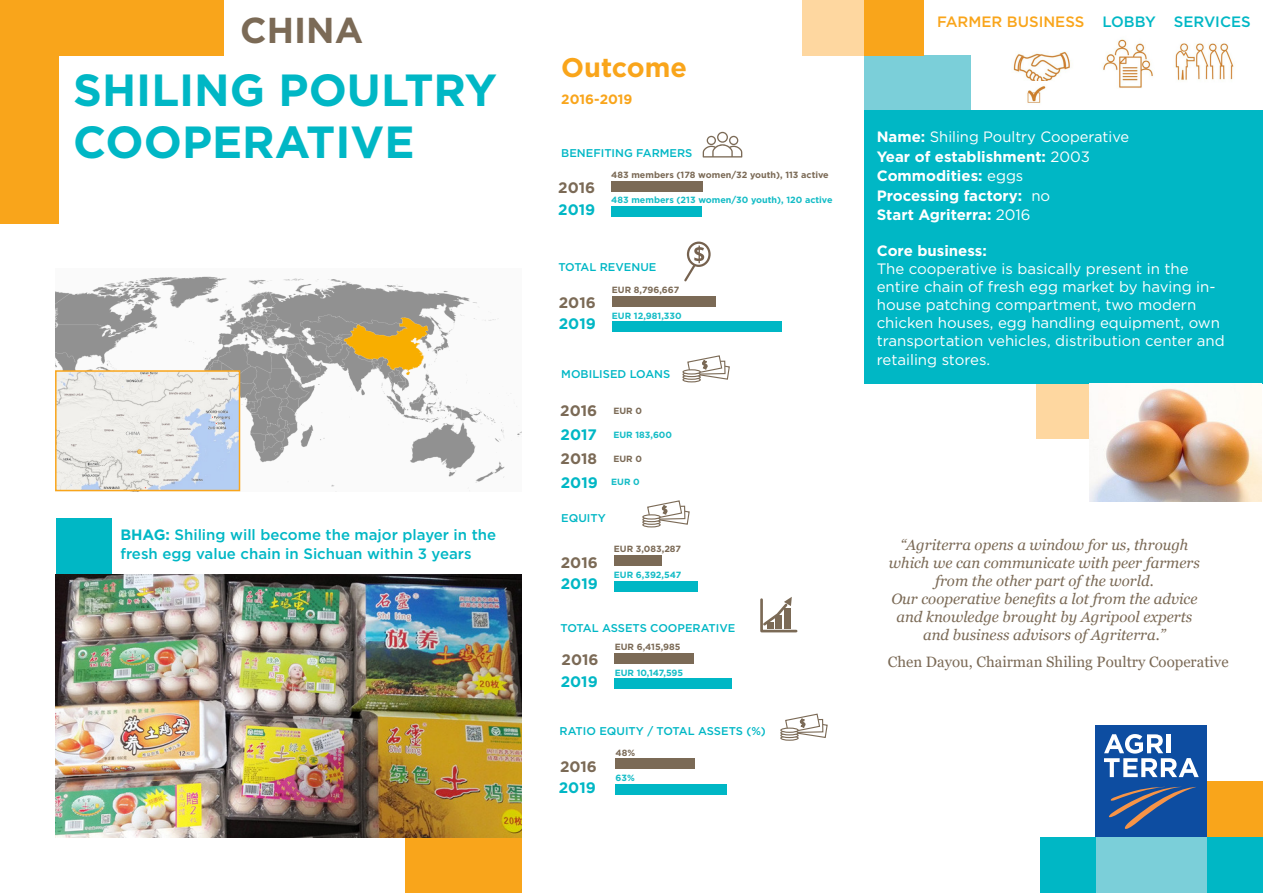
<style>
.page{position:relative;width:1263px;height:893px;background:#fff}
.page>*{position:absolute;margin:0;border:0;box-sizing:border-box;transform-origin:0 0}
.t1{font:700 45px/52.5px "Gotham";color:#00b7c5}
.t2{font:700 36px "Gotham";color:#7b6a56}
.t3{font:700 27px "Gotham";color:#f9a51b}
.t4{font:700 15.15px "Gotham";color:#00b7c5}
.t5{font:700 15.15px "Gotham";color:#7b6a56}
.t6{font:15px/18px "Gotham";color:#fff}
.t7{font:italic 15px/18px "Georgia";color:#7b6a56;text-align:center}
.t8{font:500 15px/19.5px "Gotham";color:#00b7c5}
.t9{font:700 15px/19.5px "Gotham";color:#fff}
.t10{font:15px "Georgia";color:#7b6a56}
.t11{font:500 15px "Gotham";color:#f9a51b}
.t12{font:700 13.5px "Gotham";color:#f9a51b}
.t13{font:500 11.25px "Gotham";color:#00b7c5}
.t14{font:700 9px "Gotham";color:#14bcc6}
.t15{font:700 9px "Gotham";color:#7b6a56}
.s1{font-weight:700}
.s2{color:#00b7c5}
.s3{font-weight:400}
</style>
<div class="page">
<div style="left:1207px;top:837px;width:56px;height:56px;background:#00b7c5"></div>
<div style="left:1207px;top:781px;width:56px;height:56px;background:#f9a51b"></div>
<div style="left:1095px;top:837px;width:112px;height:56px;background:#7bcfd9"></div>
<div style="left:0;top:0;width:223px;height:223px;background:#f9a51b"></div>
<div style="left:59px;top:56px;width:459px;height:176px;background:#fff"></div>
<div style="left:56px;top:518px;width:56px;height:56px;background:#00b7c5"></div>
<div style="left:405px;top:837px;width:117px;height:56px;background:#f9a51b"></div>
<div style="left:1035px;top:383px;width:56px;height:56px;background:#fed7a0"></div>
<div style="left:1040px;top:837px;width:55px;height:56px;background:#00b7c5"></div>
<img style="left:1013px;top:51px;width:57px;height:30px">
<img style="left:1103px;top:39px;width:50px;height:49px">
<img style="left:1175px;top:43px;width:59px;height:38px">
<img style="left:1027px;top:86px;width:19px;height:17px">
<img style="left:56px;top:276px;width:465px;height:215px">
<div style="left:1095px;top:725px;width:112px;height:112px;background:#0d4da1"></div>
<svg style="left:1104px;top:734px;width:95px;height:43px"></svg>
<svg style="left:1109px;top:786px;width:87px;height:43px"></svg>
<div style="left:864px;top:110px;width:399px;height:273px;background:#00b7c5"></div>
<img style="left:58px;top:373px;width:179px;height:115px">
<div style="left:55px;top:370px;width:185px;height:121px;border:2px solid #f9a51b"></div>
<div style="left:864px;top:56px;width:106px;height:54px;background:#7bcfd9"></div>
<div style="left:864px;top:0;width:59px;height:56px;background:#f9a51b"></div>
<img style="left:55px;top:574px;width:466px;height:264px">
<img style="left:1089px;top:383px;width:172px;height:119px">
<svg style="left:703px;top:132px;width:39px;height:26px"></svg>
<div style="left:611px;top:181px;width:92px;height:10px;background:#7b6a56"></div>
<div style="left:611px;top:206px;width:90px;height:11px;background:#00b7c5"></div>
<hr style="left:683px;top:378px;width:17px;height:4px;background:#e2deda;border-radius:50%">
<div style="left:682px;top:377px;width:19px;height:5px;border:1px solid #7b6a56;border-radius:50%"></div>
<div style="left:682px;top:374px;width:19px;height:6px;border:1px solid #7b6a56;border-radius:50%"></div>
<div style="left:683px;top:372px;width:17px;height:5px;background:#f8f7f6;border-radius:50%"></div>
<div style="left:682px;top:372px;width:19px;height:5px;border:1px solid #7b6a56;border-radius:50%"></div>
<div style="left:682px;top:369px;width:19px;height:6px;border:1px solid #7b6a56;border-radius:50%"></div>
<svg style="left:686px;top:355px;width:44px;height:25px"></svg>
<div style="left:802px;top:0;width:59px;height:56px;background:#fed7a0"></div>
<div style="left:805px;top:0;width:59px;height:56px;background:#fed7a0"></div>
<div style="left:616px;top:759px;width:79px;height:10px;background:#7b6a56"></div>
<div style="left:616px;top:784px;width:111px;height:11px;background:#00b7c5"></div>
<div style="left:615px;top:653px;width:79px;height:11px;background:#7b6a56"></div>
<div style="left:615px;top:679px;width:117px;height:10px;background:#00b7c5"></div>
<div style="left:614px;top:555px;width:48px;height:11px;background:#7b6a56"></div>
<div style="left:614px;top:581px;width:83px;height:10px;background:#00b7c5"></div>
<div style="left:612px;top:296px;width:103px;height:11px;background:#7b6a56"></div>
<div style="left:612px;top:322px;width:170px;height:10px;background:#00b7c5"></div>
<hr style="left:643px;top:523px;width:17px;height:4px;background:#dedad6;border-radius:50%">
<div style="left:642px;top:522px;width:19px;height:5px;border:1px solid #7b6a56;border-radius:50%"></div>
<div style="left:642px;top:520px;width:19px;height:5px;border:1px solid #7b6a56;border-radius:50%"></div>
<div style="left:642px;top:517px;width:19px;height:5px;border:1px solid #7b6a56;border-radius:50%"></div>
<div style="left:642px;top:514px;width:19px;height:6px;border:1px solid #7b6a56;border-radius:50%"></div>
<svg style="left:646px;top:500px;width:44px;height:25px"></svg>
<div style="left:687px;top:242px;width:24px;height:25px;border:2px solid #76624f;border-radius:50%"></div>
<svg style="left:684px;top:246px;width:20px;height:36px"></svg>
<div style="left:780px;top:735px;width:19px;height:6px;border:1px solid #7b6a56;border-radius:50%"></div>
<div style="left:780px;top:733px;width:19px;height:5px;border:1px solid #7b6a56;border-radius:50%"></div>
<hr style="left:781px;top:731px;width:17px;height:4px;background:#dddad5;border-radius:50%">
<div style="left:780px;top:730px;width:19px;height:5px;border:1px solid #7b6a56;border-radius:50%"></div>
<div style="left:780px;top:727px;width:19px;height:6px;border:1px solid #7b6a56;border-radius:50%"></div>
<svg style="left:784px;top:713px;width:44px;height:26px"></svg>
<svg style="left:760px;top:597px;width:38px;height:36px"></svg>
<p class="t2" style="left:240px;top:6px;width:124px">CHINA</p>
<p class="t1" style="left:73px;top:63px;width:425px">SHILING POULTRY<br>COOPERATIVE</p>
<p class="t8" style="left:120px;top:525px;width:377px"><span class="s1">BHAG:</span> Shiling will become the major player in the fresh egg value chain in Sichuan within 3 years</p>
<p class="t3" style="left:561px;top:49px;width:127px">Outcome</p>
<p class="t12" style="left:561px;top:90px;width:73px">2016-2019</p>
<p class="t13" style="left:561px;top:146px;width:133px">BENEFITING FARMERS</p>
<p class="t15" style="left:611px;top:169px;width:219px">483 members (178 women/32 youth), 113 active</p>
<p class="t14" style="left:611px;top:194px;width:223px">483 members (213 women/30 youth), 120 active</p>
<p class="t5" style="left:558px;top:178px;width:38px">2016</p>
<p class="t4" style="left:558px;top:199px;width:38px">2019</p>
<p class="t13" style="left:558px;top:259px;width:100px">TOTAL REVENUE</p>
<p class="t5" style="left:559px;top:293px;width:38px">2016</p>
<p class="t4" style="left:559px;top:314px;width:38px">2019</p>
<p class="t15" style="left:612px;top:284px;width:69px">EUR 8,796,667</p>
<p class="t14" style="left:612px;top:309px;width:71px">EUR 12,981,330</p>
<p class="t13" style="left:561px;top:366px;width:111px">MOBILISED LOANS</p>
<p class="t5" style="left:560px;top:400px;width:38px">2016</p>
<p class="t15" style="left:613px;top:405px;width:30px">EUR 0</p>
<p class="t5" style="left:560px;top:448px;width:38px">2018</p>
<p class="t15" style="left:613px;top:453px;width:30px">EUR 0</p>
<p class="t4" style="left:561px;top:473px;width:38px">2019</p>
<p class="t14" style="left:611px;top:476px;width:30px">EUR 0</p>
<p class="t4" style="left:561px;top:424px;width:38px">2017</p>
<p class="t14" style="left:613px;top:429px;width:60px">EUR 183,600</p>
<p class="t13" style="left:561px;top:510px;width:46px">EQUITY</p>
<p class="t5" style="left:561px;top:552px;width:38px">2016</p>
<p class="t4" style="left:561px;top:574px;width:38px">2019</p>
<p class="t15" style="left:614px;top:543px;width:69px">EUR 3,083,287</p>
<p class="t14" style="left:614px;top:569px;width:69px">EUR 6,392,547</p>
<p class="t13" style="left:560px;top:621px;width:176px">TOTAL ASSETS COOPERATIVE</p>
<p class="t5" style="left:562px;top:650px;width:38px">2016</p>
<p class="t4" style="left:561px;top:672px;width:38px">2019</p>
<p class="t15" style="left:615px;top:641px;width:67px">EUR 6,415,985</p>
<p class="t14" style="left:615px;top:666px;width:70px">EUR 10,147,595</p>
<p class="t13" style="left:560px;top:724px;width:208px">RATIO EQUITY / TOTAL ASSETS (%)</p>
<p class="t5" style="left:560px;top:756px;width:38px">2016</p>
<p class="t4" style="left:559px;top:777px;width:38px">2019</p>
<p class="t15" style="left:616px;top:746px;width:21px">48%</p>
<p class="t14" style="left:616px;top:772px;width:21px">63%</p>
<p class="t11" style="left:937px;top:12px;width:315px">FARMER BUSINESS <span class="s2">LOBBY SERVICES</span></p>
<p class="t6" style="left:877px;top:128px;width:254px"><span class="s1">Name:</span> Shiling Poultry Cooperative</p>
<p class="t9" style="left:877px;top:147px;width:215px">Year of establishment: <span class="s3">2003</span></p>
<p class="t9" style="left:877px;top:166px;width:148px">Commodities: <span class="s3">eggs</span></p>
<p class="t9" style="left:877px;top:186px;width:175px">Processing factory: <span class="s3">no<br></span>Start Agriterra: <span class="s3">2016</span></p>
<p class="t6" style="left:877px;top:242px;width:350px"><span class="s1">Core business:<br></span>The cooperative is basically present in the entire chain of fresh egg market by having in&shy;house patching compartment, two modern chicken houses, egg handling equipment, own transportation vehicles, distribution center and retailing stores.</p>
<p class="t7" style="left:889px;top:536px;width:312px">“Agriterra opens a window for us, through which we can communicate with peer farmers from the other part of the world.<br>Our cooperative benefits a lot from the advice and knowledge brought by Agripool experts and business advisors of Agriterra.”</p>
<p class="t10" style="left:888px;top:652px;width:342px">Chen Dayou, Chairman Shiling Poultry Cooperative</p>
</div>
